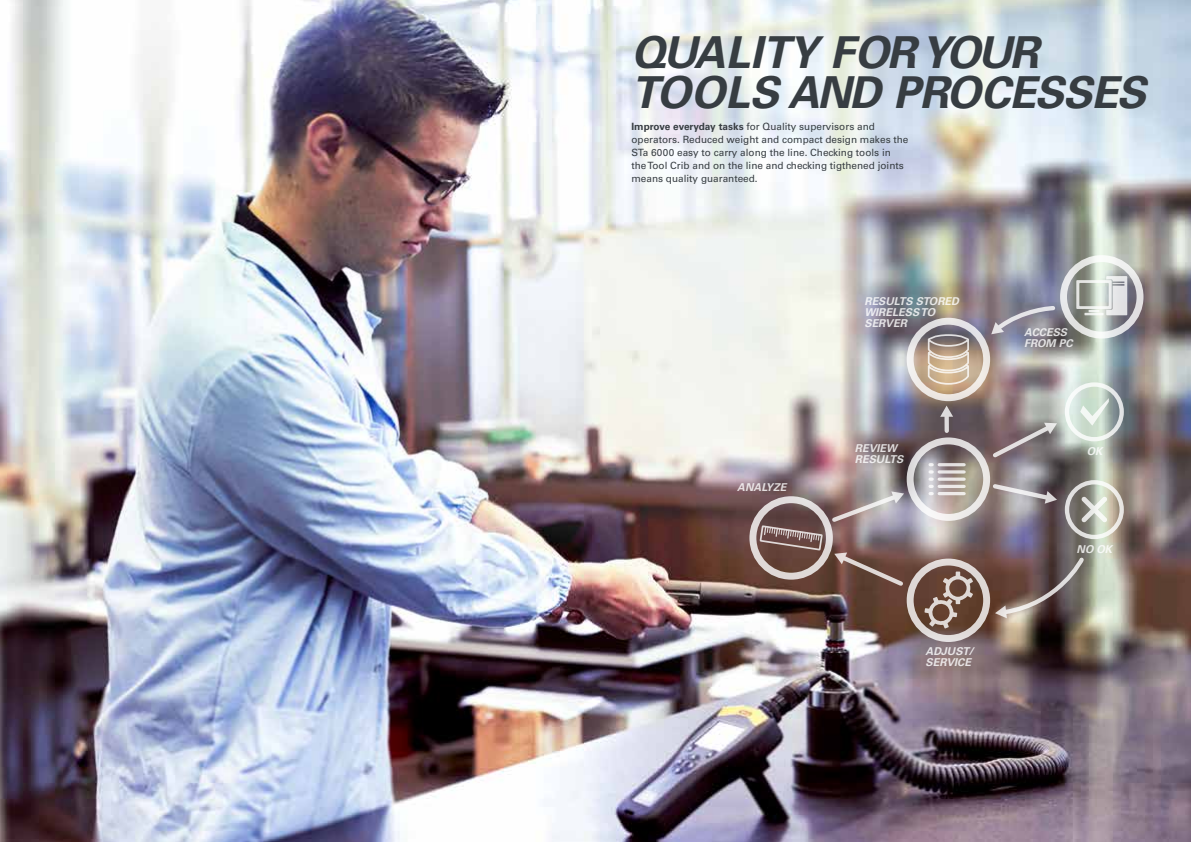
<style>
.page{position:relative;width:1191px;height:842px;background:#fff}
.page>*{position:absolute;margin:0;border:0;box-sizing:border-box;transform-origin:0 0}
.t1{font:italic 700 44px/40px "Univers LT Std";letter-spacing:-.02em;color:#373d42}
.t2{font:italic 700 10.8px/10.8px "Univers";color:#fff}
.t3{font:10px/13px "Univers LT Std";color:#373d42}
.s1{font-weight:700}
</style>
<div class="page">
<img style="left:0;top:0;width:1191px;height:842px">
<div style="left:749px;top:496px;width:84px;height:84px;border:7px solid #fff;border-radius:50%"></div>
<div style="left:906px;top:437px;width:84px;height:84px;border:7px solid #fff;border-radius:50%"></div>
<hr style="left:939px;top:463px;width:25px;height:3px;background:#fff">
<svg style="left:939px;top:470px;width:25px;height:4px"></svg>
<svg style="left:939px;top:477px;width:25px;height:4px"></svg>
<hr style="left:939px;top:485px;width:25px;height:3px;background:#fff">
<svg style="left:930px;top:463px;width:2px;height:32px"></svg>
<hr style="left:939px;top:492px;width:25px;height:3px;background:#fff">
<svg style="left:1080px;top:398px;width:28px;height:28px"></svg>
<div style="left:1064px;top:382px;width:59px;height:59px;border:4px solid #fff;border-radius:50%"></div>
<div style="left:1064px;top:480px;width:59px;height:59px;border:4px solid #fff;border-radius:50%"></div>
<svg style="left:1081px;top:496px;width:26px;height:26px"></svg>
<div style="left:906px;top:318px;width:84px;height:83px;border:7px solid #fff;border-radius:50%"></div>
<svg style="left:927px;top:333px;width:42px;height:53px;background:#c0ae9b"></svg>
<div style="left:906px;top:559px;width:84px;height:83px;border:7px solid #fff;border-radius:50%"></div>
<svg style="left:924px;top:571px;width:49px;height:57px;background:#83695c"></svg>
<div style="left:944px;top:415px;width:5px;height:16px;background:#dedbdc"></div>
<svg style="left:940px;top:406px;width:13px;height:11px"></svg>
<svg style="left:989px;top:422px;width:68px;height:39px;background:#877a7d"></svg>
<svg style="left:990px;top:481px;width:67px;height:23px;background:#9c9597"></svg>
<svg style="left:995px;top:555px;width:91px;height:63px;background:#725f5a"></svg>
<svg style="left:759px;top:491px;width:147px;height:98px;background:#88706d"></svg>
<div style="left:1060px;top:255px;width:83px;height:84px;border:7px solid #fff;border-radius:50%"></div>
<svg style="left:1076px;top:276px;width:51px;height:39px;background:#c9cdc8"></svg>
<svg style="left:991px;top:304px;width:66px;height:30px;background:#95919d"></svg>
<img style="left:0;top:136px;width:6px;height:382px">
<h1 class="t1" style="left:631px;top:33px;width:516px">QUALITY FOR YOUR<br>TOOLS AND PROCESSES</h1>
<p class="t3" style="left:631px;top:120px;width:278px"><span class="s1">Improve everyday tasks</span> for Quality supervisors and operators. Reduced weight and compact design makes the STa 6000 easy to carry along the line. Checking tools in<br>the Tool Crib and on the line and checking tigthened joints means quality guaranteed.</p>
<p class="t2" style="left:864px;top:296px;width:96px">RESULTS STORED<br>WIRELESS TO<br>SERVER</p>
<p class="t2" style="left:737px;top:482px;width:51px">ANALYZE</p>
<p class="t2" style="left:855px;top:443px;width:50px">REVIEW<br>RESULTS</p>
<p class="t2" style="left:925px;top:646px;width:50px">ADJUST/<br>SERVICE</p>
<p class="t2" style="left:1024px;top:327px;width:50px">ACCESS<br>FROM PC</p>
<p class="t2" style="left:1086px;top:446px;width:17px">OK</p>
<p class="t2" style="left:1076px;top:543px;width:37px">NO OK</p>
</div>
